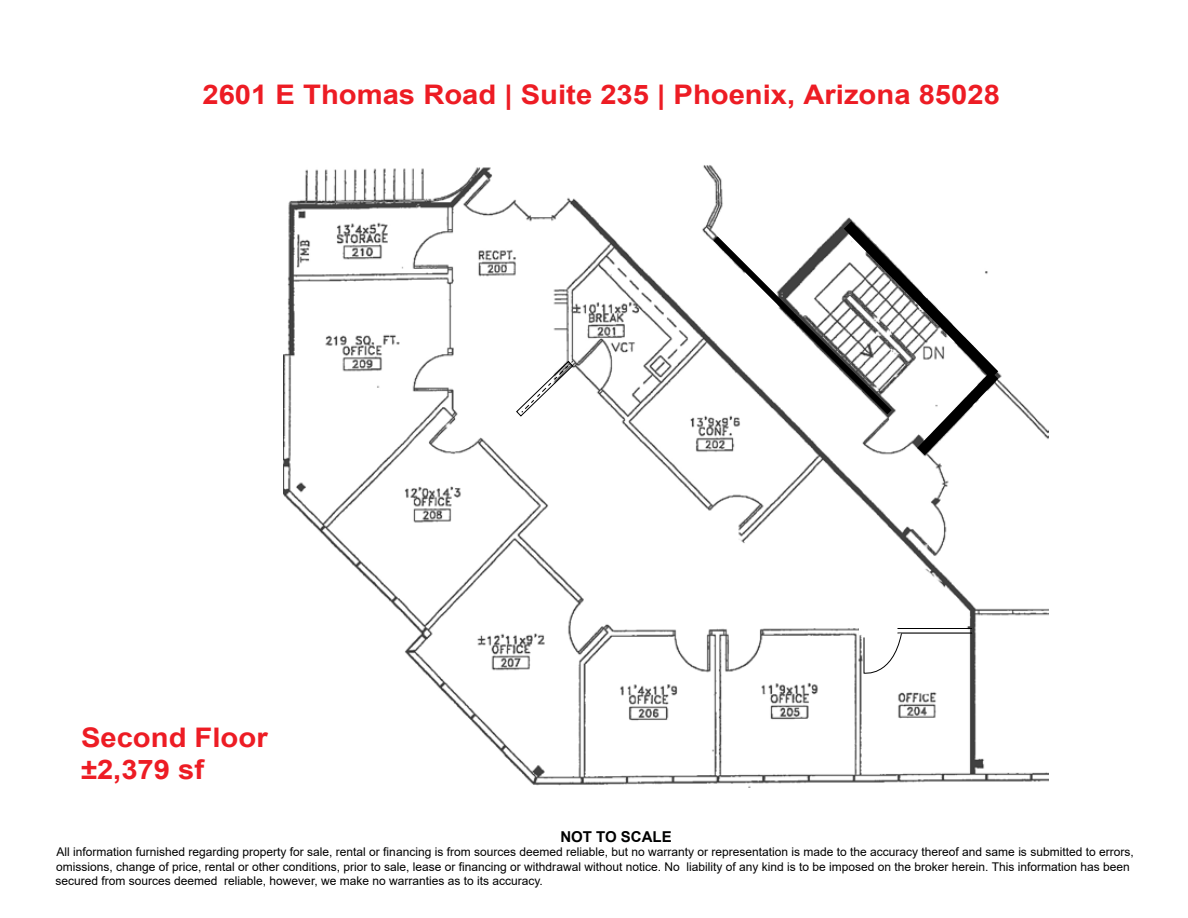
<style>
.page{position:relative;width:1188px;height:918px;background:#fff}
.page>*{position:absolute;margin:0;border:0;box-sizing:border-box;transform-origin:0 0}
.t1{font:700 27px/32.4px "Arial";color:#ed1c24;scale:1.08 1}
.t2{font:700 15px "Arial";color:#000100}
.t3{font:12px/14.4px "Arial";color:#000100}
</style>
<div class="page">
<img style="left:284px;top:165px;width:764px;height:623px">
<hr style="left:860px;top:633px;width:112px;height:1px;background:#000">
<hr style="left:860px;top:628px;width:112px;height:1px;background:#000">
<div style="left:859px;top:626px;width:38px;height:9px;background:#fff"></div>
<svg style="left:863px;top:632px;width:39px;height:46px"></svg>
<svg style="left:516px;top:360px;width:58px;height:57px"></svg>
<svg style="left:707px;top:210px;width:302px;height:256px"></svg>
<h1 class="t1" style="left:202px;top:78px;width:740px">2601 E Thomas Road | Suite 235 | Phoenix, Arizona 85028</h1>
<h1 class="t1" style="left:81px;top:722px;width:174px">Second Floor ±2,379 sf</h1>
<p class="t2" style="left:560px;top:826px;width:113px">NOT TO SCALE</p>
<p class="t3" style="left:56px;top:845px;width:1080px">All information furnished regarding property for sale, rental or financing is from sources deemed reliable, but no warranty or representation is made to the accuracy thereof and same is submitted to errors, omissions, change of price, rental or other conditions, prior to sale, lease or financing or withdrawal without notice. No liability of any kind is to be imposed on the broker herein. This information has been secured from sources deemed reliable, however, we make no warranties as to its accuracy.</p>
</div>
